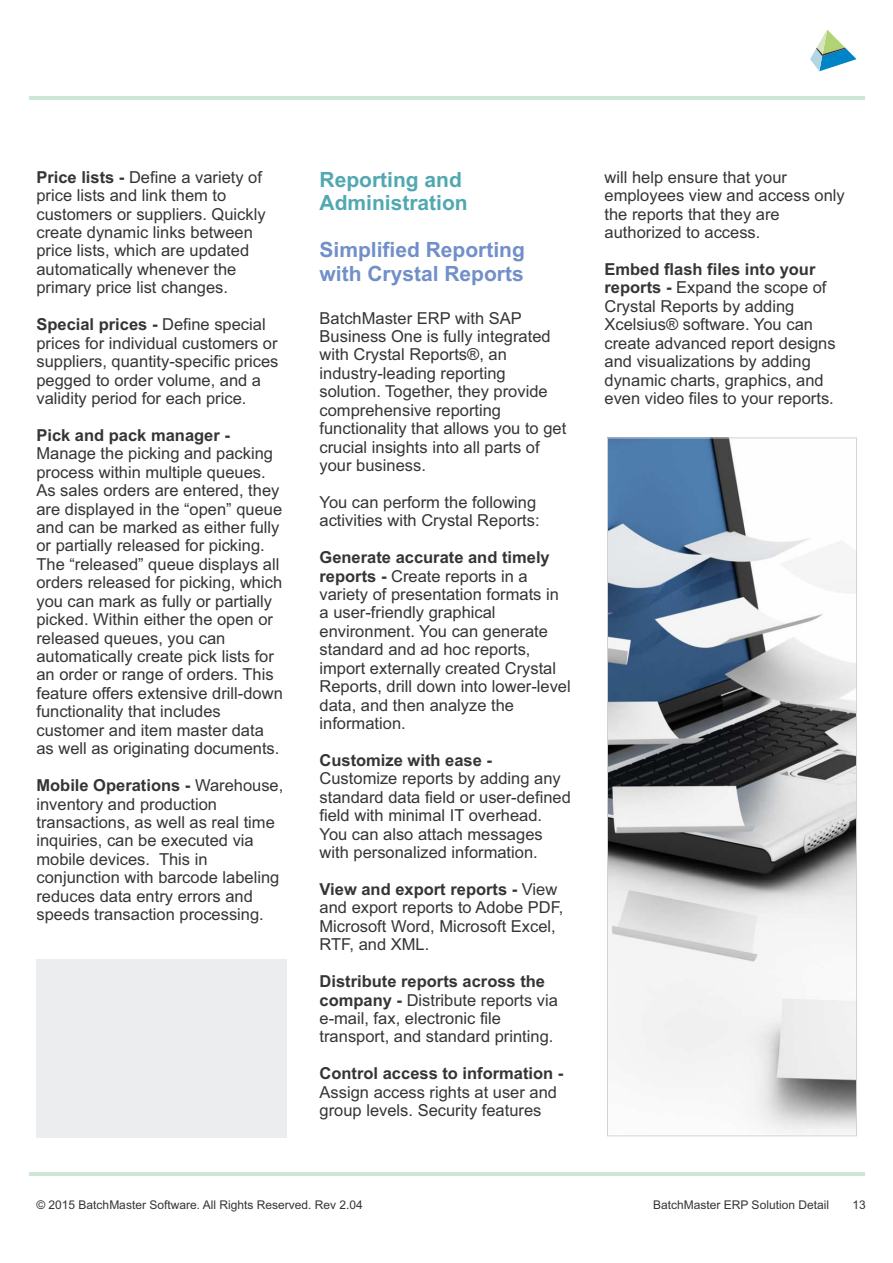
<style>
.page{position:relative;width:893px;height:1263px;background:#fff}
.page>*{position:absolute;margin:0;border:0;box-sizing:border-box;transform-origin:0 0}
.t1{font:700 21px/23.4px "Arial";color:#718fc8}
.t2{font:700 21px/23.4px "Arial";color:#51a8b1}
.t3{font:16.5px/18.5px "Arial";color:#373435}
.t4{font:700 16.5px "Arial";color:#373435}
.t5{font:12px "Arial";color:#373435}
.s1{font-weight:700}
</style>
<div class="page">
<svg style="left:810px;top:30px;width:46px;height:41px"></svg>
<img style="left:609px;top:440px;width:246px;height:694px">
<div style="left:607px;top:438px;width:250px;height:698px;border:1px solid #d2d3d5"></div>
<hr style="left:29px;top:1172px;width:835px;height:3px;background:#cce7d4">
<hr style="left:29px;top:97px;width:835px;height:3px;background:#cce7d4">
<div style="left:36px;top:959px;width:251px;height:179px;background:#ecedee"></div>
<p class="t3" style="left:36px;top:169px;width:231px"><span class="s1">Price lists -</span> Define a variety of price lists and link them to customers or suppliers. Quickly create dynamic links between price lists, which are updated automatically whenever the primary price list changes.</p>
<p class="t3" style="left:36px;top:317px;width:244px"><span class="s1">Special prices -</span> Define special prices for individual customers or suppliers, quantity-specific prices pegged to order volume, and a validity period for each price.</p>
<p class="t4" style="left:36px;top:429px;width:195px">Pick and pack manager -</p>
<p class="t3" style="left:36px;top:446px;width:248px">Manage the picking and packing process within multiple queues.<br>As sales orders are entered, they are displayed in the “open” queue and can be marked as either fully or partially released for picking.<br>The “released” queue displays all orders released for picking, which you can mark as fully or partially picked. Within either the open or released queues, you can automatically create pick lists for an order or range of orders. This feature offers extensive drill-down functionality that includes customer and item master data as well as originating documents.</p>
<p class="t3" style="left:36px;top:777px;width:248px"><span class="s1">Mobile Operations -</span> Warehouse, inventory and production transactions, as well as real time inquiries, can be executed via mobile devices. This in conjunction with barcode labeling reduces data entry errors and speeds transaction processing.</p>
<p class="t2" style="left:320px;top:170px;width:150px">Reporting and<br>Administration</p>
<p class="t1" style="left:320px;top:240px;width:207px">Simplified Reporting with Crystal Reports</p>
<p class="t3" style="left:320px;top:310px;width:248px">BatchMaster ERP with SAP<br>Business One is fully integrated with Crystal Reports®, an industry-leading reporting solution. Together, they provide comprehensive reporting functionality that allows you to get crucial insights into all parts of your business.</p>
<p class="t3" style="left:320px;top:494px;width:222px">You can perform the following activities with Crystal Reports:</p>
<p class="t3" style="left:320px;top:550px;width:253px"><span class="s1">Generate accurate and timely reports -</span> Create reports in a variety of presentation formats in a user-friendly graphical environment. You can generate standard and ad hoc reports, import externally created Crystal<br>Reports, drill down into lower-level data, and then analyze the information.</p>
<p class="t4" style="left:320px;top:754px;width:174px">Customize with ease -</p>
<p class="t3" style="left:320px;top:771px;width:253px">Customize reports by adding any standard data field or user-defined field with minimal IT overhead.<br>You can also attach messages with personalized information.</p>
<p class="t3" style="left:320px;top:881px;width:245px"><span class="s1">View and export reports -</span> View and export reports to Adobe PDF,<br>Microsoft Word, Microsoft Excel,<br>RTF, and XML.</p>
<p class="t3" style="left:320px;top:974px;width:240px"><span class="s1">Distribute reports across the company -</span> Distribute reports via e-mail, fax, electronic file transport, and standard printing.</p>
<p class="t4" style="left:320px;top:1067px;width:245px">Control access to information -</p>
<p class="t3" style="left:320px;top:1084px;width:239px">Assign access rights at user and group levels. Security features</p>
<p class="t3" style="left:605px;top:169px;width:242px">will help ensure that your employees view and access only the reports that they are authorized to access.</p>
<p class="t3" style="left:605px;top:261px;width:233px"><span class="s1">Embed flash files into your reports -</span> Expand the scope of<br>Crystal Reports by adding<br>Xcelsius® software. You can create advanced report designs and visualizations by adding dynamic charts, graphics, and even video files to your reports.</p>
<p class="t5" style="left:36px;top:1200px;width:328px">© 2015 BatchMaster Software. All Rights Reserved. Rev 2.04</p>
<p class="t5" style="left:653px;top:1200px;width:177px">BatchMaster ERP Solution Detail</p>
<p class="t5" style="left:852px;top:1200px;width:15px">13</p>
</div>
